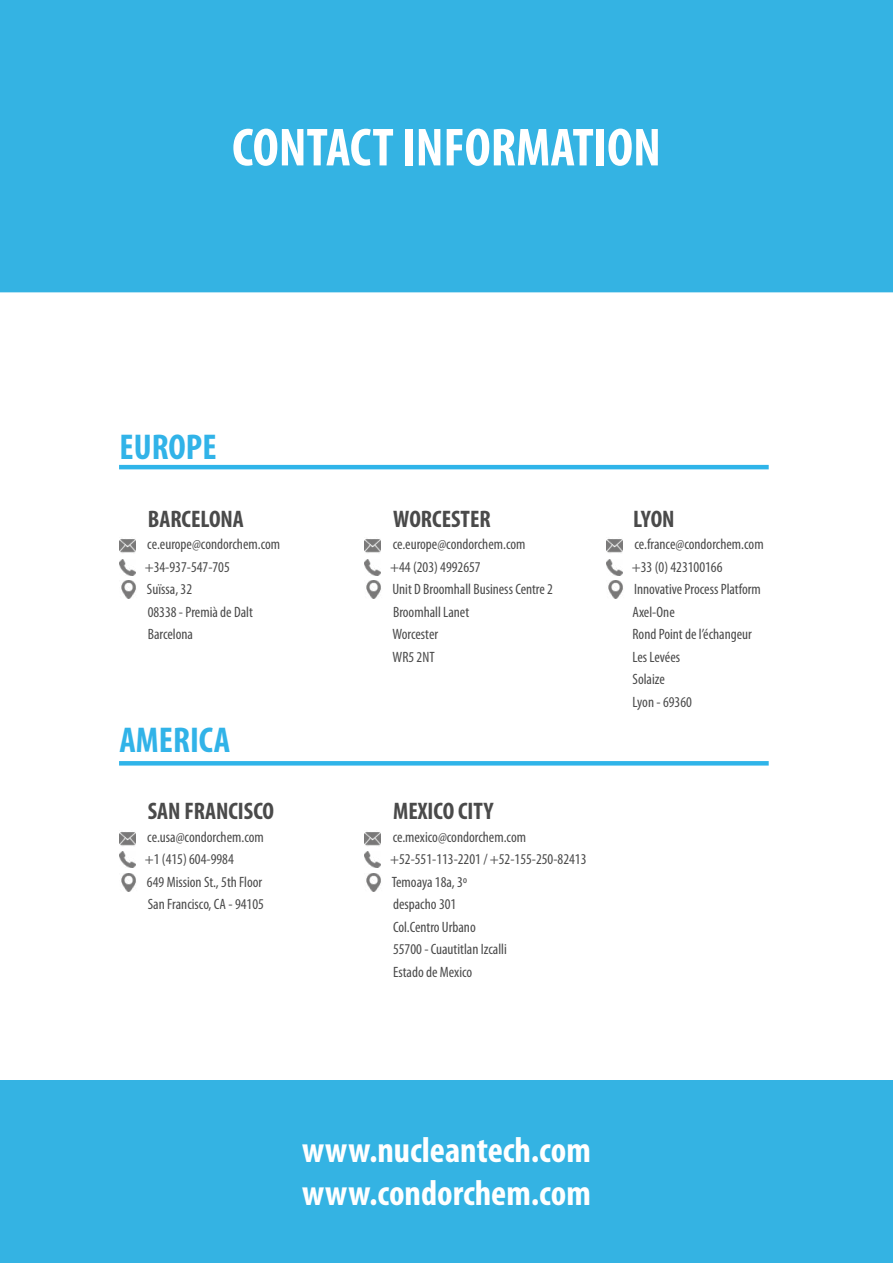
<style>
.page{position:relative;width:893px;height:1263px;background:#fff}
.page>*{position:absolute;margin:0;border:0;box-sizing:border-box;transform-origin:0 0}
.t1{font:700 condensed 54px "Myriad Pro";color:#fff}
.t2{font:700 condensed 36px/43.2px "Myriad Pro";color:#fff}
.t3{font:700 condensed 36px "Myriad Pro";color:#31b3e8}
.t4{font:700 condensed 24px "Myriad Pro";color:#4a4a4a}
.t5{font:condensed 15px/22.5px "Myriad Pro";color:#4a4a4a}
</style>
<div class="page">
<div style="left:0;top:1080px;width:893px;height:183px;background:#34b3e3"></div>
<div style="left:0;top:0;width:893px;height:292px;background:#34b3e3"></div>
<img style="left:119px;top:539px;width:17px;height:14px">
<img style="left:119px;top:559px;width:16px;height:16px">
<img style="left:121px;top:581px;width:15px;height:18px">
<img style="left:119px;top:832px;width:17px;height:14px">
<img style="left:119px;top:852px;width:16px;height:15px">
<img style="left:121px;top:873px;width:15px;height:18px">
<img style="left:365px;top:539px;width:16px;height:14px">
<img style="left:365px;top:559px;width:16px;height:16px">
<img style="left:366px;top:581px;width:15px;height:18px">
<img style="left:365px;top:832px;width:16px;height:14px">
<img style="left:365px;top:852px;width:16px;height:15px">
<img style="left:366px;top:873px;width:15px;height:18px">
<img style="left:607px;top:539px;width:16px;height:14px">
<img style="left:607px;top:559px;width:15px;height:16px">
<img style="left:608px;top:581px;width:15px;height:18px">
<hr style="left:119px;top:465px;width:650px;height:4px;background:#2fb4e9">
<svg style="left:119px;top:761px;width:650px;height:4px;background:#32b5e9"></svg>
<h1 class="t1" style="left:232px;top:118px;width:430px">CONTACT INFORMATION</h1>
<h2 class="t3" style="left:119px;top:427px;width:99px">EUROPE</h2>
<h3 class="t4" style="left:148px;top:506px;width:98px">BARCELONA</h3>
<p class="t5" style="left:145px;top:533px;width:137px">ce.europe@condorchem.com +34-937-547-705<br>Suïssa, 32<br>08338 - Premià de Dalt<br>Barcelona</p>
<h2 class="t3" style="left:119px;top:720px;width:112px">AMERICA</h2>
<h3 class="t4" style="left:148px;top:798px;width:128px">SAN FRANCISCO</h3>
<p class="t5" style="left:145px;top:825px;width:121px">ce.usa@condorchem.com +1 (415) 604-9984<br>649 Mission St., 5th Floor<br>San Francisco, CA - 94105</p>
<h3 class="t4" style="left:393px;top:506px;width:99px">WORCESTER</h3>
<p class="t5" style="left:390px;top:533px;width:164px">ce.europe@condorchem.com<br>+44 (203) 4992657<br>Unit D Broomhall Business Centre 2<br>Broomhall Lanet<br>Worcester<br>WR5 2NT</p>
<h3 class="t4" style="left:393px;top:798px;width:102px">MEXICO CITY</h3>
<p class="t5" style="left:390px;top:825px;width:198px">ce.mexico@condorchem.com +52-551-113-2201 / +52-155-250-82413<br>Temoaya 18a, 3º<br>despacho 301<br>Col.Centro Urbano<br>55700 - Cuautitlan Izcalli<br>Estado de Mexico</p>
<h3 class="t4" style="left:633px;top:506px;width:43px">LYON</h3>
<p class="t5" style="left:632px;top:533px;width:133px">ce.france@condorchem.com +33 (0) 423100166<br>Innovative Process Platform<br>Axel-One<br>Rond Point de l’échangeur<br>Les Levées<br>Solaize<br>Lyon - 69360</p>
<h2 class="t2" style="left:302px;top:1128px;width:290px">www.nucleantech.com www.condorchem.com</h2>
</div>
